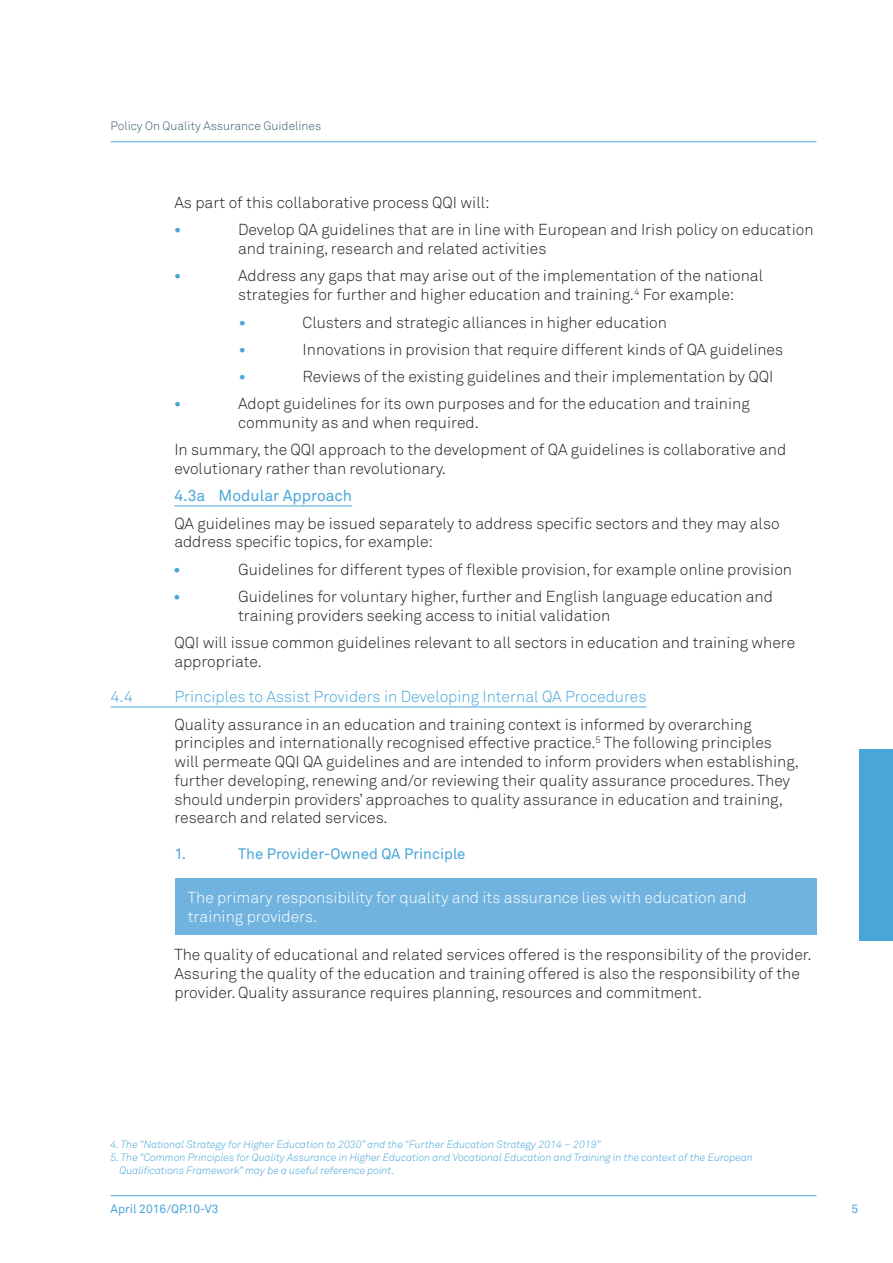
<style>
.page{position:relative;width:893px;height:1263px;background:#fff}
.page>*{position:absolute;margin:0;border:0;box-sizing:border-box;transform-origin:0 0}
.t1{font:700 16.5px "Akkurat";color:#49a6d9}
.COPY{font:300 15.75px/18.8px "Akkurat";color:#231f20}
.blue_box{font:300 15.75px/18.8px "Akkurat";color:#fff}
.SUBHEADING_X_Y{font:300 15.75px "Akkurat";color:#49a6d9}
.SUB_SUBHEADING_X_Y_Z{font:15.75px "Akkurat";color:#49a6d9}
.INDENTED_BLUE_BOLD{font:15px "Akkurat";color:#49a6d9}
.t2{font:300 12px "Akkurat";color:#395d6e}
.t3{font:12px "Akkurat";color:#49a6d9}
.FOOTNOTES{font:italic 300 10.5px "Akkurat";color:#49a6d9}
</style>
<div class="page">
<hr style="left:111px;top:1195px;width:705px;height:1px;background:#49a6d9">
<hr style="left:111px;top:141px;width:705px;height:1px;background:#49a6d9">
<hr style="left:174px;top:505px;width:178px;height:1px;background:#49a6d9">
<hr style="left:111px;top:707px;width:535px;height:1px;background:#49a6d9">
<div style="left:175px;top:878px;width:641px;height:57px;background:#71b3df"></div>
<div style="left:859px;top:749px;width:34px;height:191px;background:#49a6d9"></div>
<p class="t2" style="left:111px;top:118px;width:212px">Policy On Quality Assurance Guidelines</p>
<p class="COPY" style="left:174px;top:193px;width:317px">As part of this collaborative process QQI will:</p>
<p class="t1" style="left:174px;top:219px;width:9px">•</p>
<p class="COPY" style="left:238px;top:220px;width:577px">Develop QA guidelines that are in line with European and Irish policy on education and training, research and related activities</p>
<p class="t1" style="left:174px;top:265px;width:9px">•</p>
<p class="COPY" style="left:238px;top:266px;width:527px">Address any gaps that may arise out of the implementation of the national strategies for further and higher education and training.<sup>4</sup> For example:</p>
<p class="t1" style="left:239px;top:311px;width:9px">•</p>
<p class="COPY" style="left:303px;top:312px;width:366px">Clusters and strategic alliances in higher education</p>
<p class="t1" style="left:239px;top:339px;width:9px">•</p>
<p class="COPY" style="left:303px;top:340px;width:482px">Innovations in provision that require different kinds of QA guidelines</p>
<p class="t1" style="left:239px;top:366px;width:9px">•</p>
<p class="COPY" style="left:303px;top:367px;width:472px">Reviews of the existing guidelines and their implementation by QQI</p>
<p class="t1" style="left:174px;top:393px;width:9px">•</p>
<p class="COPY" style="left:238px;top:394px;width:513px">Adopt guidelines for its own purposes and for the education and training community as and when required.</p>
<p class="COPY" style="left:174px;top:440px;width:613px">In summary, the QQI approach to the development of QA guidelines is collaborative and evolutionary rather than revolutionary.</p>
<p class="SUB_SUBHEADING_X_Y_Z" style="left:174px;top:486px;width:179px">4.3a Modular Approach</p>
<p class="COPY" style="left:174px;top:513px;width:607px">QA guidelines may be issued separately to address specific sectors and they may also address specific topics, for example:</p>
<p class="t1" style="left:174px;top:558px;width:9px">•</p>
<p class="COPY" style="left:238px;top:559px;width:556px">Guidelines for different types of flexible provision, for example online provision</p>
<p class="t1" style="left:174px;top:586px;width:9px">•</p>
<p class="COPY" style="left:238px;top:587px;width:536px">Guidelines for voluntary higher, further and English language education and training providers seeking access to initial validation</p>
<p class="COPY" style="left:174px;top:633px;width:622px">QQI will issue common guidelines relevant to all sectors in education and training where appropriate.</p>
<p class="SUBHEADING_X_Y" style="left:111px;top:687px;width:24px">4.4</p>
<p class="SUBHEADING_X_Y" style="left:174px;top:687px;width:474px">Principles to Assist Providers in Developing Internal QA Procedures</p>
<p class="COPY" style="left:174px;top:714px;width:626px">Quality assurance in an education and training context is informed by overarching principles and internationally recognised effective practice.<sup>5</sup> The following principles will permeate QQI QA guidelines and are intended to inform providers when establishing, further developing, renewing and/or reviewing their quality assurance procedures. They should underpin providers’ approaches to quality assurance in education and training, research and related services.</p>
<p class="INDENTED_BLUE_BOLD" style="left:174px;top:844px;width:13px">1.</p>
<p class="INDENTED_BLUE_BOLD" style="left:238px;top:844px;width:229px">The Provider-Owned QA Principle</p>
<p class="blue_box" style="left:188px;top:888px;width:560px">The primary responsibility for quality and its assurance lies with education and training providers.</p>
<p class="COPY" style="left:174px;top:945px;width:639px">The quality of educational and related services offered is the responsibility of the provider.<br>Assuring the quality of the education and training offered is also the responsibility of the provider. Quality assurance requires planning, resources and commitment.</p>
<p class="FOOTNOTES" style="left:111px;top:1138px;width:492px">4. The “National Strategy for Higher Education to 2030” and the “Further Education Strategy 2014 – 2019”</p>
<p class="FOOTNOTES" style="left:111px;top:1151px;width:644px">5. The “Common Principles for Quality Assurance in Higher Education and Vocational Education and Training in the context of the European</p>
<p class="FOOTNOTES" style="left:120px;top:1164px;width:276px">Qualifications Framework” may be a useful reference point.</p>
<p class="t3" style="left:111px;top:1201px;width:110px">April 2016/QP.10-V3</p>
<p class="t3" style="left:851px;top:1201px;width:8px">5</p>
</div>
